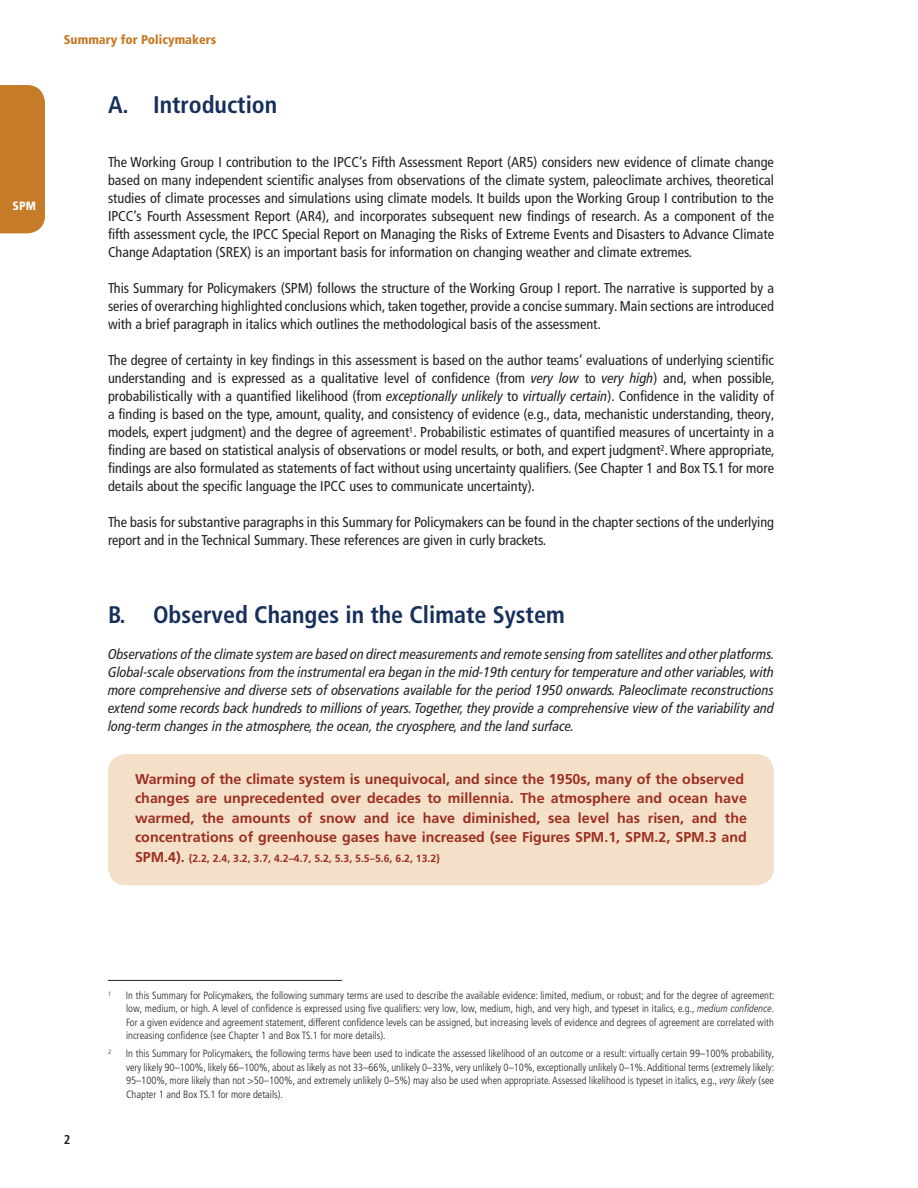
<style>
.page{position:relative;width:918px;height:1188px;background:#fff}
.page>*{position:absolute;margin:0;border:0;box-sizing:border-box;transform-origin:0 0}
.Subhead_1_1{font:700 condensed 24px "Frutiger LT Pro";color:#172f5b}
.Body{font:condensed 14.25px/18px "Frutiger LT Pro";color:#231f20;text-align:justify}
.Body_Italic{font:italic condensed 14.25px/18px "Frutiger LT Pro";color:#231f20;text-align:justify}
.SPM_TFE_Box_Body{font:700 14.25px/19.5px "Frutiger LT Pro";color:#9c2e21}
.t1{font:900 condensed 12.75px "Frutiger LT Pro";color:#c57b28}
.t2{font:700 condensed 12.75px "Frutiger LT Pro";color:#231f20}
.Body-2{font:900 condensed 12px "Frutiger LT Pro";color:#fff}
.Footnote_2_Column{font:300 condensed 10.5px/13.5px "Frutiger LT Pro";color:#231f20;text-align:justify}
.SPM_TFE_Box_Body-2{font:700 10.5px "Frutiger LT Pro";color:#9c2e21}
.Footnote_2_Column-2{font:300 condensed 6.3px "Frutiger LT Pro";color:#231f20}
.s1{font-style:italic}
.s2{font-size:14.25px}
</style>
<div class="page">
<div style="left:0;top:85px;width:45px;height:148px;background:#c57b28"></div>
<hr style="left:108px;top:980px;width:234px;height:1px;background:#231f20">
<div style="left:108px;top:754px;width:666px;height:131px;background:#f4e0c9;border-radius:18px"></div>
<p class="Body-2" style="left:13px;top:199px;width:25px">SPM</p>
<p class="t1" style="left:64px;top:32px;width:154px">Summary for Policymakers</p>
<p class="Subhead_1_1" style="left:108px;top:91px;width:171px">A. Introduction</p>
<p class="Body" style="left:108px;top:153px;width:668px">The Working Group I contribution to the IPCC’s Fifth Assessment Report (AR5) considers new evidence of climate change based on many independent scientific analyses from observations of the climate system, paleoclimate archives, theoretical studies of climate processes and simulations using climate models. It builds upon the Working Group I contribution to the IPCC’s Fourth Assessment Report (AR4), and incorporates subsequent new findings of research. As a component of the fifth assessment cycle, the IPCC Special Report on Managing the Risks of Extreme Events and Disasters to Advance Climate Change Adaptation (SREX) is an important basis for information on changing weather and climate extremes.</p>
<p class="Body" style="left:108px;top:279px;width:668px">This Summary for Policymakers (SPM) follows the structure of the Working Group I report. The narrative is supported by a series of overarching highlighted conclusions which, taken together, provide a concise summary. Main sections are introduced with a brief paragraph in italics which outlines the methodological basis of the assessment.</p>
<p class="Body" style="left:108px;top:351px;width:668px">The degree of certainty in key findings in this assessment is based on the author teams’ evaluations of underlying scientific understanding and is expressed as a qualitative level of confidence (from <span class="s1">very low</span> to <span class="s1">very high</span>) and, when possible, probabilistically with a quantified likelihood (from <span class="s1">exceptionally unlikely</span> to <span class="s1">virtually certain</span>). Confidence in the validity of a finding is based on the type, amount, quality, and consistency of evidence (e.g., data, mechanistic understanding, theory, models, expert judgment) and the degree of agreement<sup>1</sup>. Probabilistic estimates of quantified measures of uncertainty in a finding are based on statistical analysis of observations or model results, or both, and expert judgment<sup>2</sup>. Where appropriate, findings are also formulated as statements of fact without using uncertainty qualifiers. (See Chapter 1 and Box TS.1 for more details about the specific language the IPCC uses to communicate uncertainty).</p>
<p class="Body" style="left:108px;top:513px;width:668px">The basis for substantive paragraphs in this Summary for Policymakers can be found in the chapter sections of the underlying report and in the Technical Summary. These references are given in curly brackets.</p>
<p class="Subhead_1_1" style="left:108px;top:601px;width:458px">B. Observed Changes in the Climate System</p>
<p class="Body_Italic" style="left:108px;top:645px;width:668px">Observations of the climate system are based on direct measurements and remote sensing from satellites and other platforms.<br>Global-scale observations from the instrumental era began in the mid-19th century for temperature and other variables, with more comprehensive and diverse sets of observations available for the period 1950 onwards. Paleoclimate reconstructions extend some records back hundreds to millions of years. Together, they provide a comprehensive view of the variability and long-term changes in the atmosphere, the ocean, the cryosphere, and the land surface.</p>
<p class="SPM_TFE_Box_Body" style="left:135px;top:769px;width:614px">Warming of the climate system is unequivocal, and since the 1950s, many of the observed changes are unprecedented over decades to millennia. The atmosphere and ocean have warmed, the amounts of snow and ice have diminished, sea level has risen, and the concentrations of greenhouse gases have increased (see Figures SPM.1, SPM.2, SPM.3 and</p>
<p class="SPM_TFE_Box_Body-2" style="left:135px;top:852px;width:306px"><span class="s2">SPM.4).</span> {2.2, 2.4, 3.2, 3.7, 4.2–4.7, 5.2, 5.3, 5.5–5.6, 6.2, 13.2}</p>
<p class="t2" style="left:64px;top:1132px;width:8px">2</p>
<p class="Footnote_2_Column-2" style="left:108px;top:990px;width:5px">1</p>
<p class="Footnote_2_Column" style="left:126px;top:989px;width:650px">In this Summary for Policymakers, the following summary terms are used to describe the available evidence: limited, medium, or robust; and for the degree of agreement: low, medium, or high. A level of confidence is expressed using five qualifiers: very low, low, medium, high, and very high, and typeset in italics, e.g., <span class="s1">medium confidence</span>.<br>For a given evidence and agreement statement, different confidence levels can be assigned, but increasing levels of evidence and degrees of agreement are correlated with increasing confidence (see Chapter 1 and Box TS.1 for more details).</p>
<p class="Footnote_2_Column-2" style="left:108px;top:1048px;width:5px">2</p>
<p class="Footnote_2_Column" style="left:126px;top:1047px;width:650px">In this Summary for Policymakers, the following terms have been used to indicate the assessed likelihood of an outcome or a result: virtually certain 99–100% probability, very likely 90–100%, likely 66–100%, about as likely as not 33–66%, unlikely 0–33%, very unlikely 0–10%, exceptionally unlikely 0–1%. Additional terms (extremely likely:<br>95–100%, more likely than not &gt;50–100%, and extremely unlikely 0–5%) may also be used when appropriate. Assessed likelihood is typeset in italics, e.g., <span class="s1">very likely</span> (see Chapter 1 and Box TS.1 for more details).</p>
</div>
